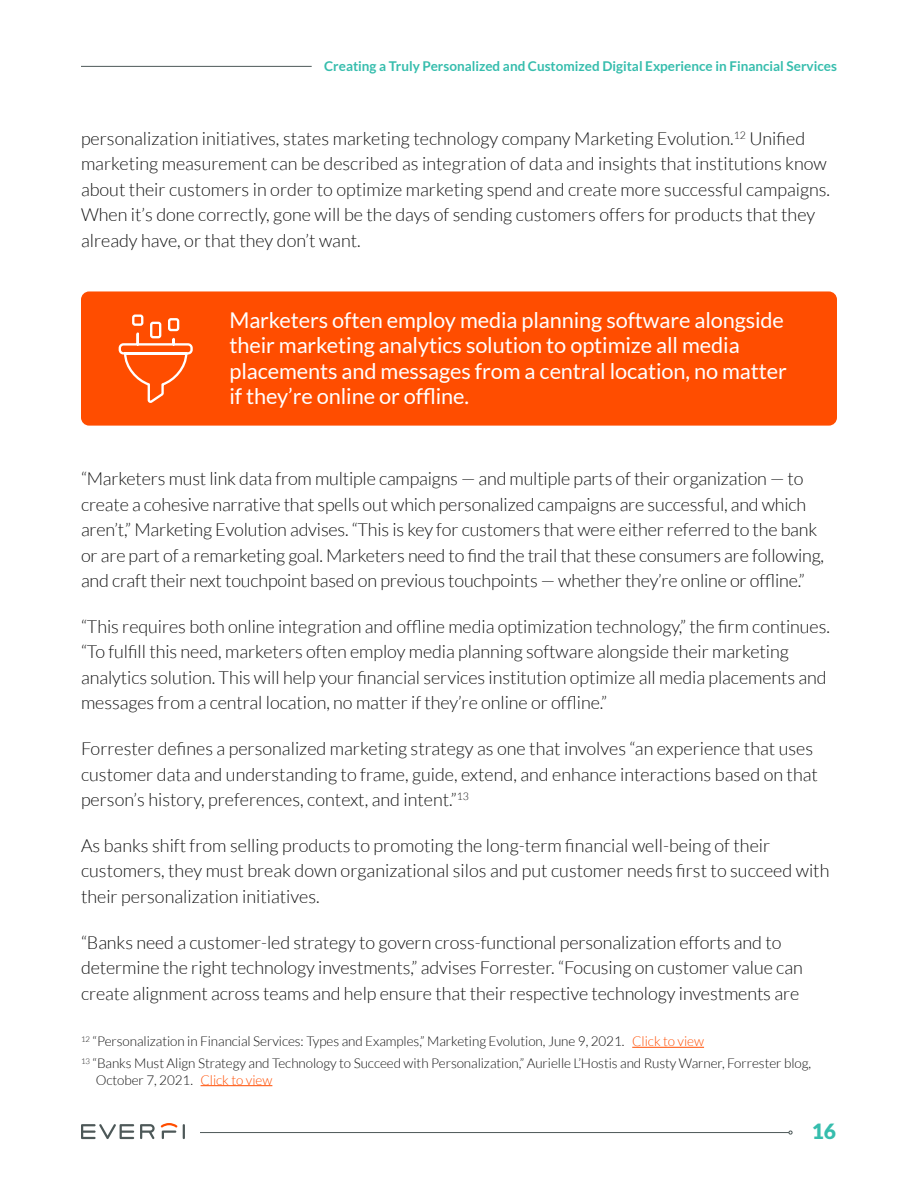
<style>
.page{position:relative;width:918px;height:1188px;background:#fff}
.page>*{position:absolute;margin:0;border:0;box-sizing:border-box;transform-origin:0 0}
.t1{font:21.75px/25.5px "Lato";letter-spacing:-.005em;color:#fff}
.t2{font:900 21px "Lato";color:#36bdad}
.t3{font:300 18px/25.5px "Lato";letter-spacing:-.005em;color:#141414}
.t4{font:300 13.5px "Lato";letter-spacing:-.005em;color:#141414}
.t5{font:700 13.5px "Lato";color:#36bdad}
.s1{color:#ff4d00}
</style>
<div class="page">
<svg style="left:81px;top:1123px;width:104px;height:16px"></svg>
<hr style="left:81px;top:66px;width:231px;height:1px;background:#4d5858">
<hr style="left:200px;top:1132px;width:589px;height:1px;background:#4d5858">
<svg style="left:789px;top:1131px;width:4px;height:4px"></svg>
<hr style="left:632px;top:1047px;width:72px;height:1px;background:#ff4d00">
<hr style="left:201px;top:1085px;width:71px;height:1px;background:#ff4d00">
<div style="left:81px;top:291px;width:756px;height:135px;background:#ff4d00;border-radius:8px"></div>
<svg style="left:118px;top:314px;width:75px;height:89px"></svg>
<p class="t5" style="left:324px;top:58px;width:514px">Creating a Truly Personalized and Customized Digital Experience in Financial Services</p>
<p class="t3" style="left:81px;top:126px;width:751px">personalization initiatives, states marketing technology company Marketing Evolution.<sup>12</sup> Unified marketing measurement can be described as integration of data and insights that institutions know about their customers in order to optimize marketing spend and create more successful campaigns.<br>When it’s done correctly, gone will be the days of sending customers offers for products that they already have, or that they don’t want.</p>
<p class="t1" style="left:230px;top:307px;width:559px">Marketers often employ media planning software alongside their marketing analytics solution to optimize all media placements and messages from a central location, no matter if they’re online or offline.</p>
<p class="t3" style="left:81px;top:466px;width:745px">“Marketers must link data from multiple campaigns — and multiple parts of their organization — to create a cohesive narrative that spells out which personalized campaigns are successful, and which aren’t,” Marketing Evolution advises. “This is key for customers that were either referred to the bank or are part of a remarketing goal. Marketers need to find the trail that these consumers are following, and craft their next touchpoint based on previous touchpoints — whether they’re online or offline.”</p>
<p class="t3" style="left:81px;top:614px;width:750px">“This requires both online integration and offline media optimization technology,” the firm continues. “To fulfill this need, marketers often employ media planning software alongside their marketing analytics solution. This will help your financial services institution optimize all media placements and messages from a central location, no matter if they’re online or offline.”</p>
<p class="t3" style="left:81px;top:736px;width:738px">Forrester defines a personalized marketing strategy as one that involves “an experience that uses customer data and understanding to frame, guide, extend, and enhance interactions based on that person’s history, preferences, context, and intent.”<sup>13</sup></p>
<p class="t3" style="left:81px;top:833px;width:750px">As banks shift from selling products to promoting the long-term financial well-being of their customers, they must break down organizational silos and put customer needs first to succeed with their personalization initiatives.</p>
<p class="t3" style="left:81px;top:929px;width:723px">“Banks need a customer-led strategy to govern cross-functional personalization efforts and to determine the right technology investments,” advises Forrester. “Focusing on customer value can create alignment across teams and help ensure that their respective technology investments are</p>
<p class="t4" style="left:81px;top:1034px;width:625px"><sup>12</sup> “Personalization in Financial Services: Types and Examples,” Marketing Evolution, June 9, 2021. <span class="s1">Click to view</span></p>
<p class="t4" style="left:81px;top:1056px;width:732px"><sup>13</sup> “Banks Must Align Strategy and Technology to Succeed with Personalization,” Aurielle L’Hostis and Rusty Warner, Forrester blog,</p>
<p class="t4" style="left:96px;top:1072px;width:178px">October 7, 2021. <span class="s1">Click to view</span></p>
<p class="t2" style="left:812px;top:1119px;width:26px">16</p>
</div>
